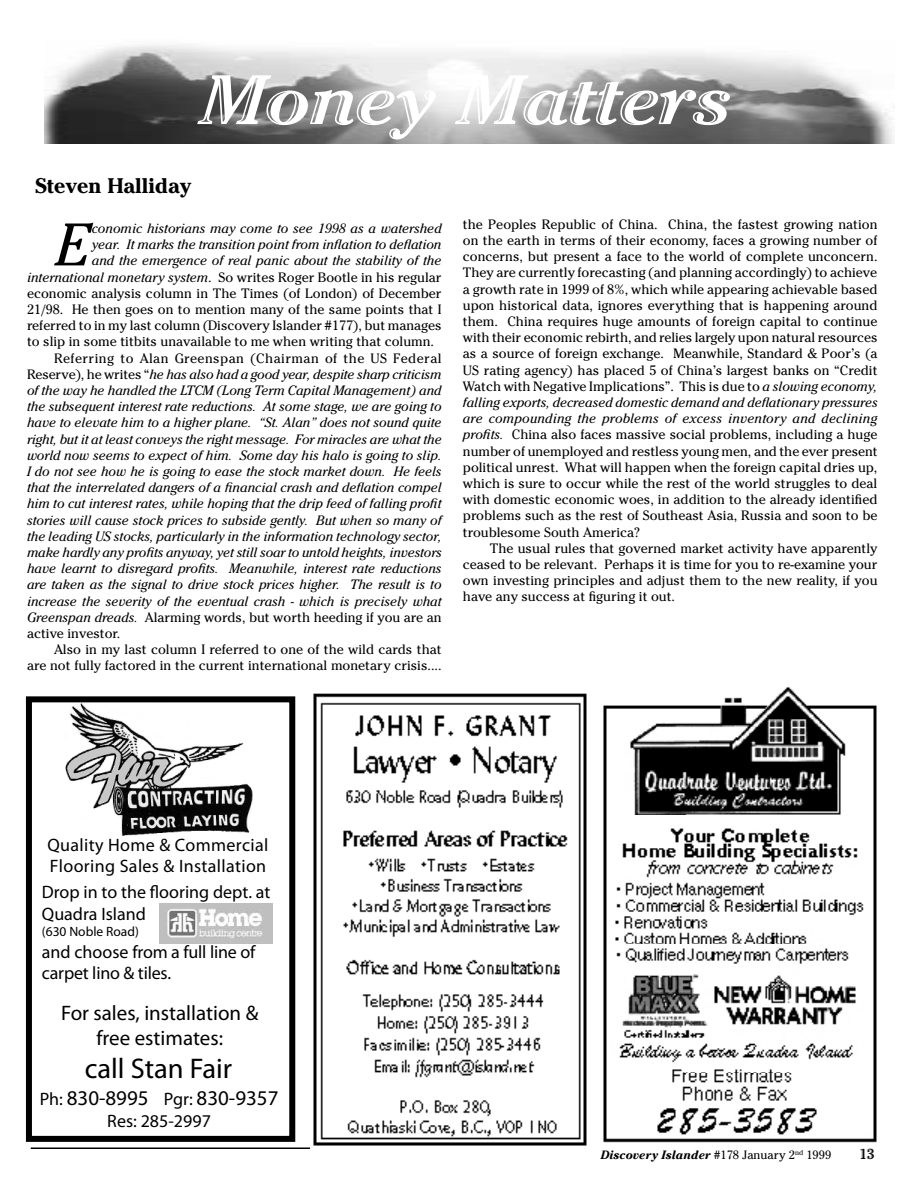
<style>
.page{position:relative;width:918px;height:1188px;background:#fff}
.page>*{position:absolute;margin:0;border:0;box-sizing:border-box;transform-origin:0 0}
.t1{font:72px "Cheltenham Handtooled Bd It";color:#fff;scale:1.1 1}
.t2{font:italic 59.55px "Cheltenham";color:#000}
.t3{font:28.5px "Myriad Pro";color:#000}
.t4{font:21px/25.2px "Myriad Pro";color:#000;text-align:center}
.t5{font:700 21px "Cheltenham";color:#000}
.t6{font:18px/21.6px "Myriad Pro";color:#000}
.t7{font:18px/21.6px "Myriad Pro";letter-spacing:.02em;color:#000}
.t8{font:700 15px "Cheltenham Handtooled";color:#000}
.t9{font:13.5px/16.2px "Cheltenham";color:#000;text-align:justify}
.t10{font:italic 13.5px "Cheltenham";color:#000}
.t11{font:13.5px "Cheltenham";letter-spacing:.035em;color:#000}
.t12{font:13.5px "Myriad Pro";color:#000}
.t13{font:italic 700 12px "Cheltenham";color:#000}
.s1{font-style:italic}
.s2{font-style:normal}
.s3{font-size:18px}
.s4{font-weight:400;font-style:normal}
</style>
<div class="page">
<hr style="left:31px;top:1148px;width:555px;height:1px;background:#000">
<img style="left:44px;top:45px;width:850px;height:99px">
<img style="left:313px;top:693px;width:274px;height:453px">
<img style="left:65px;top:703px;width:188px;height:133px">
<div style="left:26px;top:696px;width:269px;height:446px;border:6px solid #000"></div>
<img style="left:159px;top:903px;width:114px;height:41px">
<img style="left:603px;top:687px;width:274px;height:456px">
<h1 class="t1" style="left:200px;top:57px;width:484px">Money Matters</h1>
<h3 class="t5" style="left:36px;top:173px;width:157px">Steven Halliday</h3>
<h2 class="t2" style="left:55px;top:210px;width:36px">E</h2>
<p class="t10" style="left:92px;top:220px;width:351px">conomic historians may come to see 1998 as a watershed</p>
<p class="t10" style="left:92px;top:237px;width:351px">year. It marks the transition point from inflation to deflation</p>
<p class="t10" style="left:92px;top:253px;width:351px">and the emergence of real panic about the stability of the</p>
<p class="t9" style="left:27px;top:269px;width:416px"><span class="s1">international monetary system</span>. So writes Roger Bootle in his regular</p>
<p class="t9" style="left:27px;top:285px;width:416px">economic analysis column in The Times (of London) of December</p>
<p class="t9" style="left:27px;top:301px;width:416px">21/98. He then goes on to mention many of the same points that I</p>
<p class="t9" style="left:27px;top:317px;width:416px">referred to in my last column (Discovery Islander #177), but manages</p>
<p class="t9" style="left:27px;top:334px;width:409px">to slip in some titbits unavailable to me when writing that column.</p>
<p class="t11" style="left:54px;top:350px;width:389px">Referring to Alan Greenspan (Chairman of the US Federal</p>
<p class="t10" style="left:27px;top:366px;width:416px"><span class="s2">Reserve), he writes “</span>he has also had a good year, despite sharp criticism</p>
<p class="t10" style="left:27px;top:382px;width:416px">of the way he handled the LTCM (Long Term Capital Management) and</p>
<p class="t10" style="left:27px;top:399px;width:416px">the subsequent interest rate reductions. At some stage, we are going to</p>
<p class="t10" style="left:27px;top:415px;width:416px">have to elevate him to a higher plane. “St. Alan” does not sound quite</p>
<p class="t10" style="left:27px;top:431px;width:416px">right, but it at least conveys the right message. For miracles are what the</p>
<p class="t10" style="left:27px;top:447px;width:416px">world now seems to expect of him. Some day his halo is going to slip.</p>
<p class="t10" style="left:27px;top:463px;width:416px">I do not see how he is going to ease the stock market down. He feels</p>
<p class="t10" style="left:27px;top:480px;width:416px">that the interrelated dangers of a financial crash and deflation compel</p>
<p class="t10" style="left:27px;top:496px;width:416px">him to cut interest rates, while hoping that the drip feed of falling profit</p>
<p class="t10" style="left:27px;top:512px;width:416px">stories will cause stock prices to subside gently. But when so many of</p>
<p class="t10" style="left:27px;top:528px;width:416px">the leading US stocks, particularly in the information technology sector,</p>
<p class="t10" style="left:27px;top:544px;width:416px">make hardly any profits anyway, yet still soar to untold heights, investors</p>
<p class="t10" style="left:27px;top:561px;width:416px">have learnt to disregard profits. Meanwhile, interest rate reductions</p>
<p class="t10" style="left:27px;top:577px;width:416px">are taken as the signal to drive stock prices higher. The result is to</p>
<p class="t10" style="left:27px;top:593px;width:416px">increase the severity of the eventual crash - which is precisely what</p>
<p class="t9" style="left:27px;top:609px;width:416px"><span class="s1">Greenspan dreads.</span> Alarming words, but worth heeding if you are an</p>
<p class="t9" style="left:27px;top:625px;width:95px">active investor.</p>
<p class="t9" style="left:54px;top:642px;width:389px">Also in my last column I referred to one of the wild cards that</p>
<p class="t9" style="left:27px;top:658px;width:416px">are not fully factored in the current international monetary crisis....</p>
<p class="t9" style="left:463px;top:216px;width:416px">the Peoples Republic of China. China, the fastest growing nation on the earth in terms of their economy, faces a growing number of concerns, but present a face to the world of complete unconcern.<br>They are currently forecasting (and planning accordingly) to achieve a growth rate in 1999 of 8%, which while appearing achievable based upon historical data, ignores everything that is happening around them. China requires huge amounts of foreign capital to continue with their economic rebirth, and relies largely upon natural resources as a source of foreign exchange. Meanwhile, Standard &amp; Poor’s (a US rating agency) has placed 5 of China’s largest banks on “Credit Watch with Negative Implications”. This is due to <span class="s1">a slowing economy, falling exports, decreased domestic demand and deflationary pressures are compounding the problems of excess inventory and declining profits.</span> China also faces massive social problems, including a huge number of unemployed and restless young men, and the ever present political unrest. What will happen when the foreign capital dries up, which is sure to occur while the rest of the world struggles to deal with domestic economic woes, in addition to the already identified problems such as the rest of Southeast Asia, Russia and soon to be troublesome South America?</p>
<p class="t9" style="left:463px;top:540px;width:416px;text-indent:27px">The usual rules that governed market activity have apparently ceased to be relevant. Perhaps it is time for you to re-examine your own investing principles and adjust them to the new reality, if you have any success at figuring it out.</p>
<h3 class="t7" style="left:48px;top:834px;width:222px">Quality Home &amp; Commercial<br>Flooring Sales &amp; Installation</h3>
<h3 class="t6" style="left:42px;top:881px;width:230px">Drop in to the flooring dept. at<br>Quadra Island</h3>
<p class="t12" style="left:42px;top:923px;width:98px">(630 Noble Road)</p>
<h3 class="t6" style="left:42px;top:941px;width:215px">and choose from a full line of carpet lino &amp; tiles.</h3>
<h3 class="t4" style="left:61px;top:1000px;width:199px">For sales, installation &amp; free estimates:</h3>
<h3 class="t3" style="left:85px;top:1051px;width:149px">call Stan Fair</h3>
<h3 class="t4" style="left:40px;top:1085px;width:240px"><span class="s3">Ph:</span> 830-8995 <span class="s3">Pgr:</span> 830-9357</h3>
<h3 class="t6" style="left:107px;top:1110px;width:105px">Res: 285-2997</h3>
<p class="t13" style="left:601px;top:1147px;width:232px">Discovery Islander <span class="s4">#178 January 2</span><sup>nd</sup> <span class="s4">1999</span></p>
<p class="t8" style="left:859px;top:1145px;width:18px">13</p>
</div>
